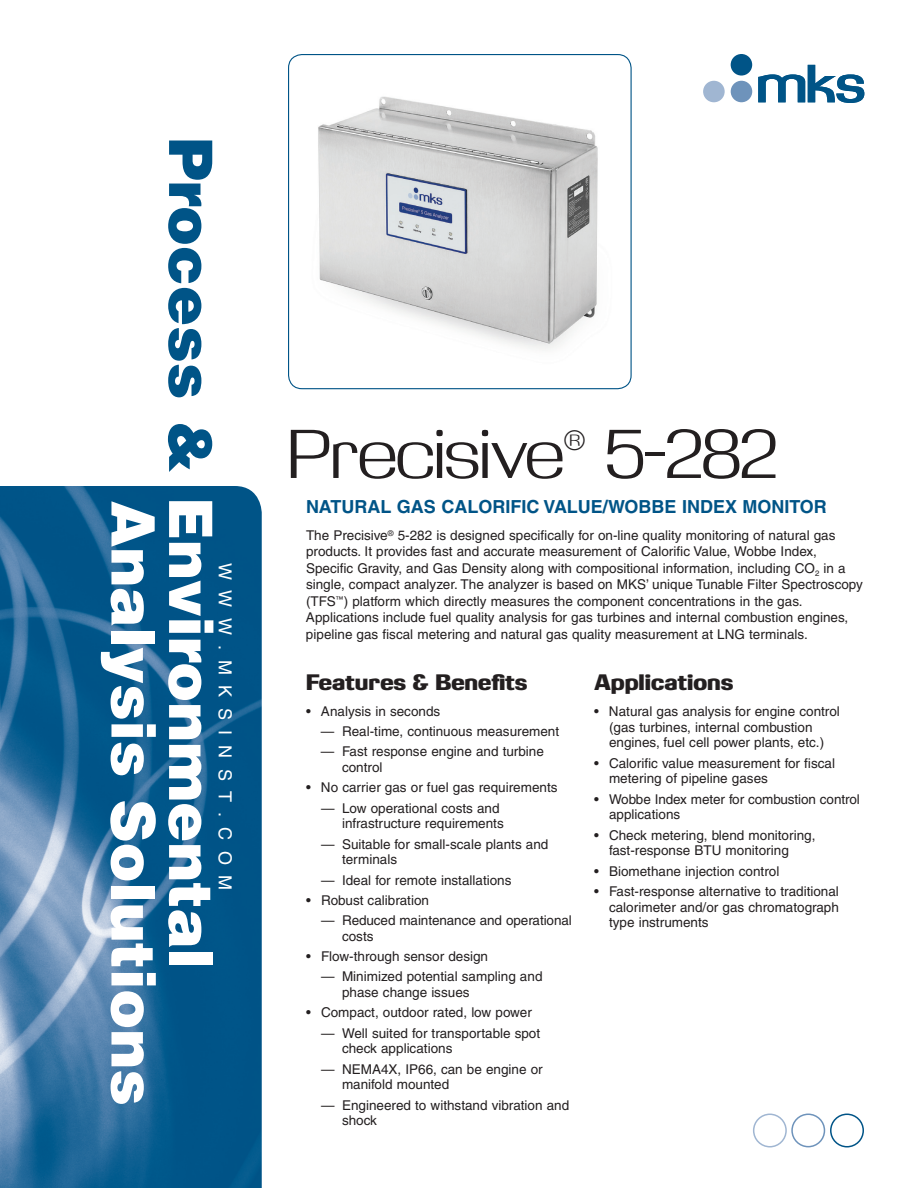
<style>
.page{position:relative;width:918px;height:1188px;background:#fff}
.page>*{position:absolute;margin:0;border:0;box-sizing:border-box;transform-origin:0 0}
.t1{font:900 60px/57.6px "Helvetica";color:#fff}
.t2{font:60px "Kasse FLF";color:#231f20}
.t3{font:19.5px "Kasse Ultra FLF";color:#231f20}
.t4{font:700 18px "Helvetica";color:#005487}
.t5{font:18px "Helvetica";letter-spacing:.57em;color:#fff}
.t6{font:13.5px/15.8px "Helvetica";color:#231f20}
.s1{color:#005487}
</style>
<div class="page">
<img style="left:0;top:486px;width:262px;height:702px">
<div style="left:791px;top:1114px;width:34px;height:33px;border:2px solid #6e93bb;border-radius:50%"></div>
<div style="left:753px;top:1114px;width:34px;height:34px;border:2px solid #a0b6d2;border-radius:50%"></div>
<div style="left:830px;top:1114px;width:34px;height:34px;border:2px solid #005487;border-radius:50%"></div>
<svg style="left:758px;top:65px;width:106px;height:38px"></svg>
<div style="left:731px;top:54px;width:21px;height:22px;background:#005487;border-radius:50%"></div>
<div style="left:731px;top:81px;width:21px;height:21px;background:#6e93bb;border-radius:50%"></div>
<div style="left:703px;top:81px;width:22px;height:21px;background:#a0b6d2;border-radius:50%"></div>
<img style="left:290px;top:62px;width:340px;height:319px">
<div style="left:288px;top:54px;width:344px;height:335px;border:1px solid #005487;border-radius:14px"></div>
<h1 class="t1" style="left:221px;top:501px;width:607px;text-indent:-364px;rotate:90deg"><span class="s1">Process &amp;</span> Environmental<br>Analysis Solutions</h1>
<h3 class="t5" style="left:236px;top:563px;width:328px;rotate:90deg">www.mksinst.com</h3>
<h1 class="t2" style="left:288px;top:415px;width:490px">Precisive<sup>®</sup> 5-282</h1>
<h3 class="t4" style="left:306px;top:496px;width:522px">NATURAL GAS CALORIFIC VALUE/WOBBE INDEX MONITOR</h3>
<p class="t6" style="left:306px;top:527px;width:541px;line-height:16.5px">The Precisive<sup>®</sup> 5-282 is designed specifically for on-line quality monitoring of natural gas products. It provides fast and accurate measurement of Calorific Value, Wobbe I ndex, Specific Gravity, and Gas Density along with compositional information, including CO<sub>2</sub> in a single, compact analyzer. The analyzer is based on MKS</p>
<p class="t6" style="left:306px;top:576px;width:558px;line-height:16.5px;text-indent:340px">’ unique Tunable Filter Spectroscopy (TFS <sup>™</sup>) platform which directly measures the component concentrations in the gas.<br>Applications include fuel quality analysis for gas turbines and internal combustion engines, pipeline gas fiscal metering and natural gas quality measurement at LNG terminals.</p>
<h2 class="t3" style="left:306px;top:669px;width:223px">Features &amp; Benefits</h2>
<p class="t6" style="left:306px;top:703px;width:136px">• Analysis in seconds</p>
<p class="t6" style="left:321px;top:724px;width:240px">— Real-time, continuous measurement</p>
<p class="t6" style="left:342px;top:744px;width:203px;text-indent:-21px">— Fast response engine and turbine control</p>
<p class="t6" style="left:306px;top:780px;width:253px">• No carrier gas or fuel gas requirements</p>
<p class="t6" style="left:342px;top:800px;width:163px;text-indent:-21px">— Low operational costs and infrastructure requirements</p>
<p class="t6" style="left:342px;top:836px;width:208px;text-indent:-21px">— Suitable for small-scale plants and terminals</p>
<p class="t6" style="left:321px;top:872px;width:192px">— Ideal for remote installations</p>
<p class="t6" style="left:306px;top:892px;width:125px">• Robust calibration</p>
<p class="t6" style="left:342px;top:913px;width:231px;text-indent:-21px">— Reduced maintenance and operational costs</p>
<p class="t6" style="left:306px;top:949px;width:184px">• Flow-through sensor design</p>
<p class="t6" style="left:342px;top:969px;width:202px;text-indent:-21px">— M inimized potential sampling and phase change issues</p>
<p class="t6" style="left:306px;top:1005px;width:227px">• Compact, outdoor rated, low power</p>
<p class="t6" style="left:342px;top:1025px;width:200px;text-indent:-21px">— Well suited for transportable spot check applications</p>
<p class="t6" style="left:342px;top:1061px;width:202px;text-indent:-21px">— N EMA4X, I P66, can be engine or manifold mounted</p>
<p class="t6" style="left:342px;top:1097px;width:229px;text-indent:-21px">— Engineered to withstand vibration and shock</p>
<h2 class="t3" style="left:594px;top:669px;width:141px">Applications</h2>
<p class="t6" style="left:609px;top:703px;width:232px;text-indent:-15px">• Natural gas analysis for engine control (gas turbines, internal combustion engines, fuel cell power plants, etc.)</p>
<p class="t6" style="left:609px;top:755px;width:228px;text-indent:-15px">• Calorific value measurement for fiscal metering of pipeline gases</p>
<p class="t6" style="left:609px;top:791px;width:252px;text-indent:-15px">• Wobbe Index meter for combustion control applications</p>
<p class="t6" style="left:609px;top:827px;width:208px;text-indent:-15px">• Check metering, blend monitoring, fast-response BTU monitoring</p>
<p class="t6" style="left:594px;top:863px;width:187px">• Biomethane injection control</p>
<p class="t6" style="left:609px;top:883px;width:231px;text-align:justify;text-indent:-15px">• Fast-response alternative to traditional calorimeter and/or gas chromatograph type instruments</p>
</div>
